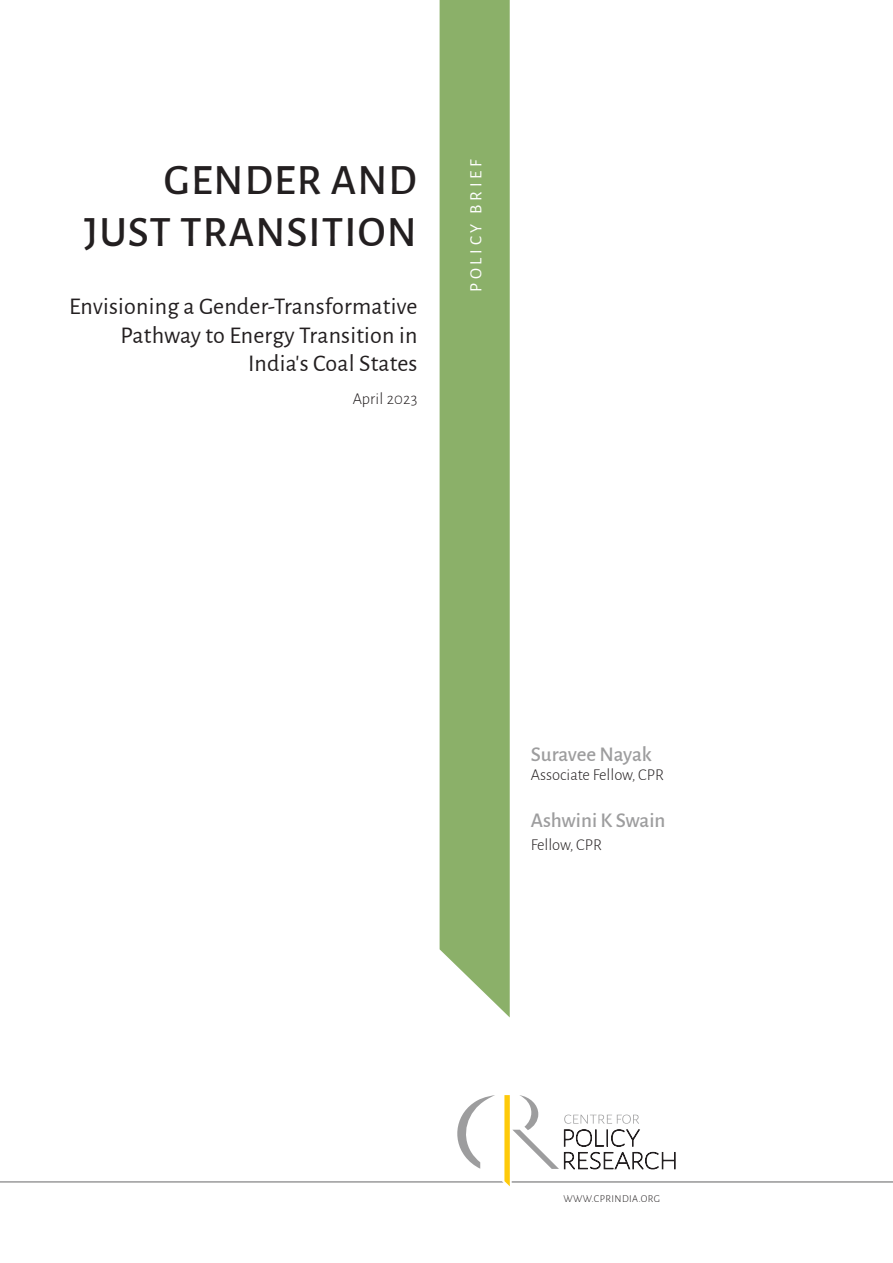
<style>
.page{position:relative;width:893px;height:1263px;background:#fff}
.page>*{position:absolute;margin:0;border:0;box-sizing:border-box;transform-origin:0 0}
.t1{font:500 43.5px "Alegreya Sans";letter-spacing:.025em;color:#231f20}
.t2{font:24px/28.8px "Alegreya Sans";letter-spacing:.01em;color:#231f20;text-align:right}
.t3{font:500 21px "Alegreya Sans";color:#9d9d9e}
.t4{font:17.25px "Alegreya Sans";letter-spacing:.215em;color:#fff}
.t5{font:300 16.5px "Alegreya Sans";color:#231f20}
.t6{font:300 10.5px "Alegreya Sans";letter-spacing:.04em;color:#231f20}
</style>
<div class="page">
<div style="left:440px;top:0;width:70px;height:1017px;background:#8bb069"></div>
<svg style="left:0;top:1095px;width:893px;height:91px"></svg>
<p class="t1" style="left:164px;top:149px;width:254px">GENDER AND</p>
<p class="t1" style="left:84px;top:202px;width:334px">JUST TRANSITION</p>
<p class="t2" style="left:69px;top:290px;width:350px">Envisioning a Gender-Transformative<br>Pathway to Energy Transition in</p>
<p class="t2" style="left:248px;top:348px;width:171px">India’s Coal States</p>
<p class="t5" style="left:353px;top:388px;width:66px">April 2023</p>
<p class="t4" style="left:464px;top:292px;width:134px;rotate:-90deg">POLICY BRIEF</p>
<p class="t3" style="left:531px;top:739px;width:123px">Suravee Nayak</p>
<p class="t5" style="left:531px;top:764px;width:135px">Associate Fellow, CPR</p>
<p class="t3" style="left:531px;top:805px;width:136px">Ashwini K Swain</p>
<p class="t5" style="left:531px;top:834px;width:73px">Fellow, CPR</p>
<p class="t6" style="left:563px;top:1191px;width:98px">WWW.CPRINDIA.ORG</p>
</div>
